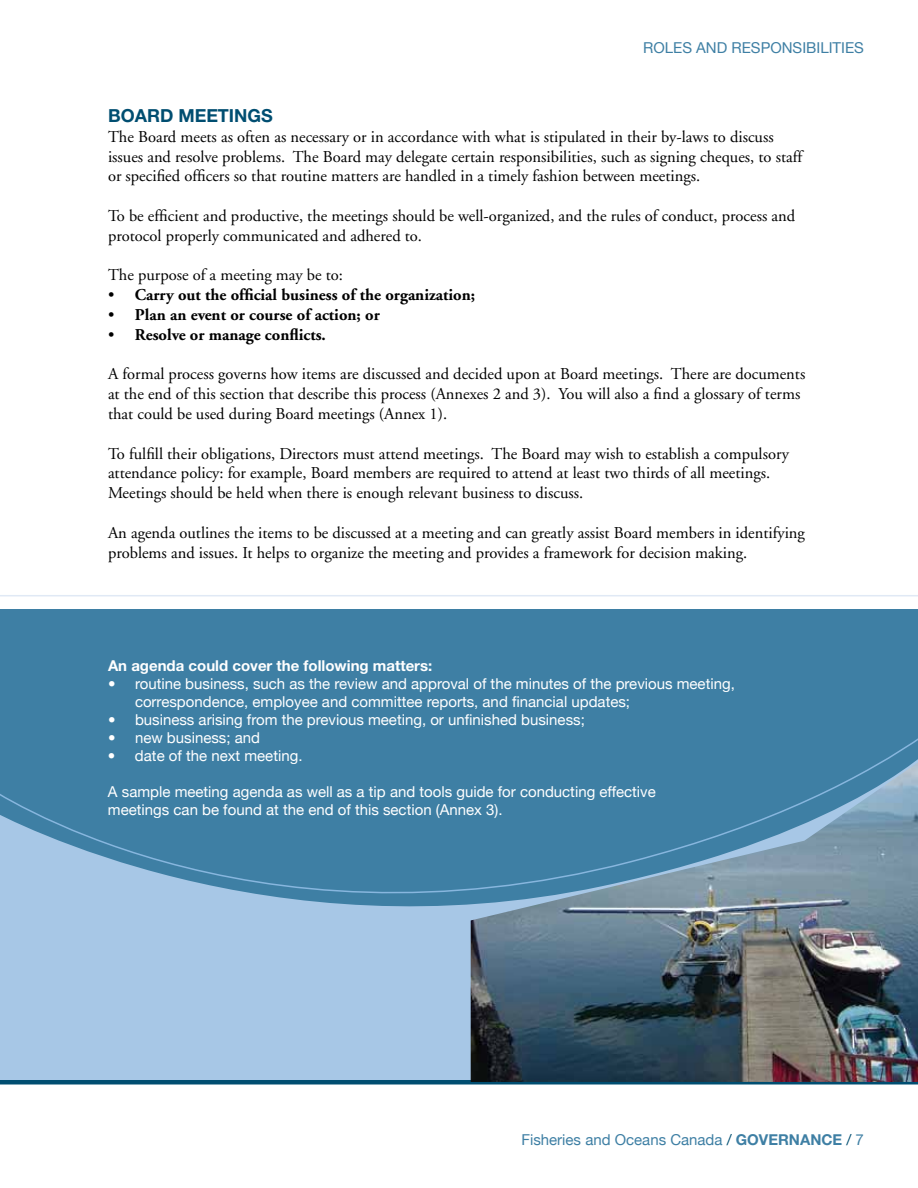
<style>
.page{position:relative;width:918px;height:1188px;background:#fff}
.page>*{position:absolute;margin:0;border:0;box-sizing:border-box;transform-origin:0 0}
.t1{font:700 18px "Helvetica Neue";color:#004e71}
.t2{font:16.5px/19.8px "Adobe Garamond";color:#000}
.t3{font:700 16.5px "Adobe Garamond";color:#000}
.t4{font:15px/18px "Helvetica Neue";color:#fff}
.t5{font:15px "Helvetica Neue";color:#3e7fa4}
.t6{font:700 15px "Helvetica Neue";color:#fff}
.s1{font-weight:400}
.s2{color:#004e71}
.s3{font-weight:700}
</style>
<div class="page">
<div style="left:1px;top:609px;width:917px;height:312px;background:#3e7fa4"></div>
<hr style="left:0;top:595px;width:918px;height:1px;background:#e0e9f5">
<svg style="left:0;top:739px;width:918px;height:341px;fill:#a7c7e6"></svg>
<hr style="left:0;top:1080px;width:918px;height:4px;background:#004e71">
<img style="left:471px;top:762px;width:447px;height:320px">
<p class="t5" style="left:643px;top:39px;width:222px">Roles and Responsibilities</p>
<p class="t1" style="left:108px;top:105px;width:166px">board meetInGs</p>
<p class="t2" style="left:108px;top:127px;width:696px">The Board meets as often as necessary or in accordance with what is stipulated in their by-laws to discuss issues and resolve problems. The Board may delegate certain responsibilities, such as signing cheques, to staff or specified officers so that routine matters are handled in a timely fashion between meetings.</p>
<p class="t2" style="left:108px;top:206px;width:689px">To be efficient and productive, the meetings should be well-organized, and the rules of conduct, process and protocol properly communicated and adhered to.</p>
<p class="t2" style="left:108px;top:266px;width:237px">The purpose of a meeting may be to:</p>
<p class="t3" style="left:108px;top:286px;width:369px"><span class="s1">•</span> Carry out the official business of the organization;</p>
<p class="t3" style="left:108px;top:306px;width:273px"><span class="s1">•</span> Plan an event or course of action; or</p>
<p class="t3" style="left:108px;top:326px;width:219px"><span class="s1">•</span> Resolve or manage conflicts.</p>
<p class="t2" style="left:108px;top:365px;width:699px">A formal process governs how items are discussed and decided upon at Board meetings. There are documents at the end of this section that describe this process (Annexes 2 and 3). You will also a find a glossary of terms that could be used during Board meetings (Annex 1).</p>
<p class="t2" style="left:108px;top:444px;width:683px">To fulfill their obligations, Directors must attend meetings. The Board may wish to establish a compulsory attendance policy: for example, Board members are required to attend at least two thirds of all meetings.<br>Meetings should be held when there is enough relevant business to discuss.</p>
<p class="t2" style="left:108px;top:523px;width:698px">An agenda outlines the items to be discussed at a meeting and can greatly assist Board members in identifying problems and issues. It helps to organize the meeting and provides a framework for decision making.</p>
<p class="t6" style="left:108px;top:656px;width:326px">an agenda could cover the following matters:</p>
<p class="t4" style="left:135px;top:675px;width:601px;text-indent:-27px">• routine business, such as the review and approval of the minutes of the previous meeting, correspondence, employee and committee reports, and financial updates;</p>
<p class="t4" style="left:108px;top:711px;width:478px">• business arising from the previous meeting, or unfinished business;</p>
<p class="t4" style="left:108px;top:729px;width:154px">• new business; and</p>
<p class="t4" style="left:108px;top:747px;width:196px">• date of the next meeting .</p>
<p class="t4" style="left:108px;top:783px;width:549px">A sample meeting agenda as well as a tip and tools guide for conducting effective meetings can be found at the end of this section (Annex 3).</p>
<p class="t5" style="left:521px;top:1131px;width:344px">Fisheries and Oceans Canada <span class="s2">/</span> <span class="s3">Governance</span> <span class="s2">/</span> 7</p>
</div>
